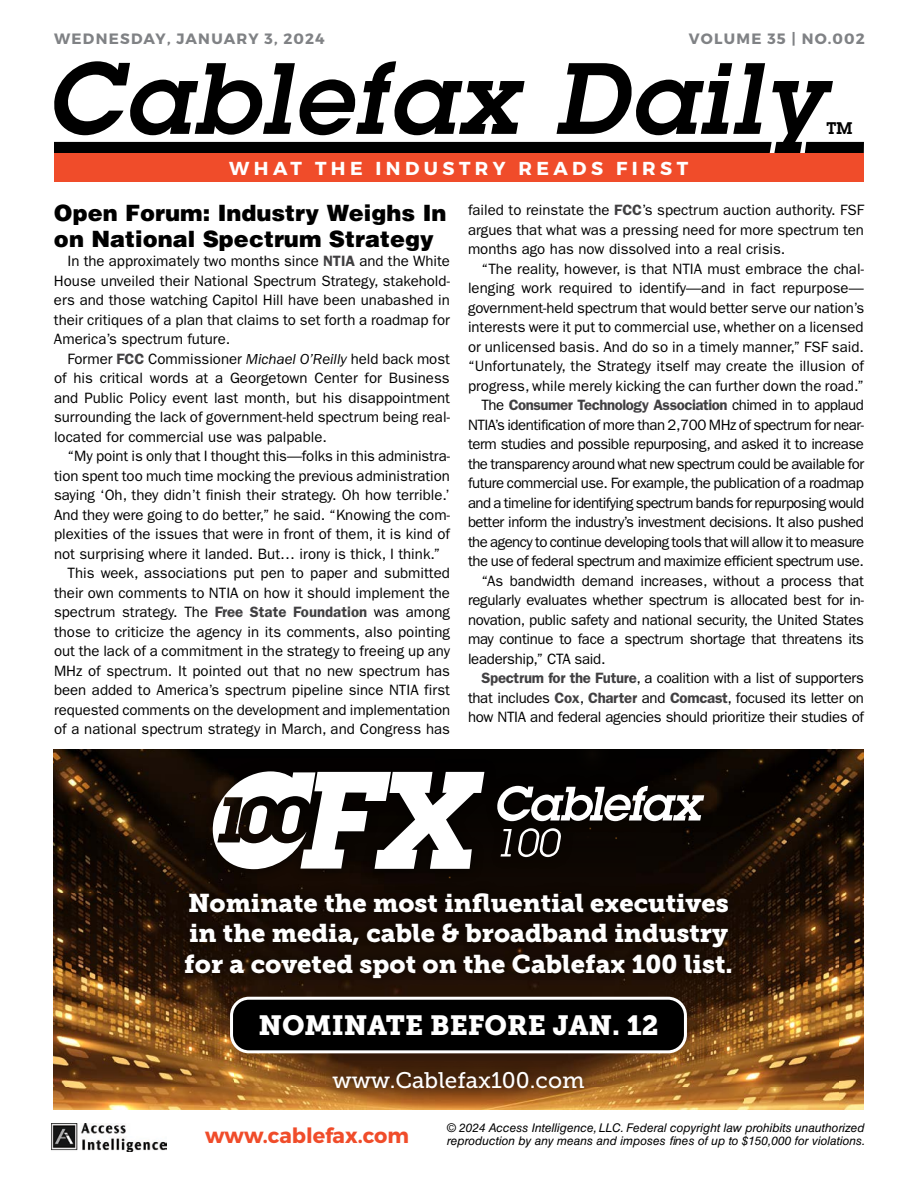
<style>
.page{position:relative;width:918px;height:1188px;background:#fff}
.page>*{position:absolute;margin:0;border:0;box-sizing:border-box;transform-origin:0 0}
.t1{font:italic 600 99px "Lubalin Graph Std";letter-spacing:.03em;color:#000}
.t2{font:27.6px "Museo Slab 900";color:#fff}
.t3{font:25.5px/30.6px "Museo Slab 900";color:#fff}
.t4{font:900 22.5px/25.5px "Helvetica LT Std";color:#000}
.t5{font:22.5px "Museo Slab 500";color:#fff}
.t6{font:700 21px "Montserrat";color:#f04c2a}
.t7{font:700 18.75px "Montserrat";letter-spacing:.235em;color:#fff}
.t8{font:600 16.5px "Lubalin Graph Std";color:#000}
.t9{font:15px/19.5px "ITC Franklin Gothic Std";letter-spacing:-.005em;color:#000;text-align:justify}
.t10{font:15px "ITC Franklin Gothic Std";letter-spacing:-.03em;color:#000}
.t11{font:15px "ITC Franklin Gothic Std";letter-spacing:-.035em;color:#000}
.t12{font:600 15px "ITC Franklin Gothic Std";letter-spacing:-.03em;color:#414042}
.t13{font:700 15px "Montserrat";letter-spacing:.085em;color:#808285}
.t14{font:italic 12px/13.5px "Helvetica LT Std";color:#000}
.s1{font-weight:600;color:#414042}
.s2{font-style:italic}
.s3{font-weight:400;color:#000}
</style>
<div class="page">
<div style="left:54px;top:142px;width:718px;height:11px;background:#000"></div>
<svg style="left:805px;top:142px;width:59px;height:11px"></svg>
<div style="left:54px;top:153px;width:809px;height:29px;background:#f04c2a"></div>
<img style="left:52px;top:1123px;width:115px;height:29px">
<img style="left:53px;top:749px;width:810px;height:360px">
<div style="left:200px;top:759px;width:517px;height:123px;background:#0b0501"></div>
<svg style="left:497px;top:786px;width:207px;height:35px"></svg>
<svg style="left:501px;top:829px;width:11px;height:28px"></svg>
<svg style="left:518px;top:828px;width:43px;height:29px"></svg>
<svg style="left:213px;top:771px;width:271px;height:98px"></svg>
<div style="left:173px;top:880px;width:571px;height:111px;background:#000;opacity:.75"></div>
<div style="left:232px;top:998px;width:453px;height:54px;background:#000;border-radius:17px"></div>
<div style="left:230px;top:997px;width:457px;height:56px;border:3px solid #fff;border-radius:17px"></div>
<div style="left:321px;top:1059px;width:275px;height:42px;background:#000;opacity:.75"></div>
<p class="t13" style="left:54px;top:29px;width:272px">WEDNESDAY, JANUARY 3, 2024</p>
<p class="t13" style="left:689px;top:29px;width:178px">VOLUME 35 | NO.002</p>
<h1 class="t1" style="left:46px;top:33px;width:779px">Cablefax Daily</h1>
<p class="t8" style="left:827px;top:117px;width:27px">TM</p>
<p class="t7" style="left:229px;top:157px;width:460px">WHAT THE INDUSTRY READS FIRST</p>
<h3 class="t4" style="left:54px;top:200px;width:394px">Open Forum: Industry Weighs In on National Spectrum Strategy</h3>
<p class="t9" style="left:54px;top:252px;width:397px;text-indent:14px">In the approximately two months since <span class="s1">NTIA</span> and the White House unveiled their National Spectrum Strategy, stakehold&shy;ers and those watching Capitol Hill have been unabashed in their critiques of a plan that claims to set forth a roadmap for America’s spectrum future.</p>
<p class="t9" style="left:54px;top:349px;width:398px;text-indent:13px">Former <span class="s1">FCC</span> Commissioner <span class="s2">Michael O’Reilly</span> held back most of his critical words at a Georgetown Center for Business and Public Policy event last month, but his disappointment surrounding the lack of government-held spectrum being real&shy;located for commercial use was palpable.</p>
<p class="t9" style="left:68px;top:447px;width:384px">“My point is only that I thought this—folks in this administra-</p>
<p class="t9" style="left:54px;top:466px;width:397px">tion spent too much time mocking the previous administration</p>
<p class="t9" style="left:54px;top:486px;width:398px">saying ‘Oh, they didn’t finish their strategy. Oh how terrible.’</p>
<p class="t9" style="left:54px;top:505px;width:397px">And they were going to do better,” he said. “Knowing the com-</p>
<p class="t9" style="left:54px;top:525px;width:397px">plexities of the issues that were in front of them, it is kind of</p>
<p class="t9" style="left:54px;top:544px;width:388px">not surprising where it landed. But… irony is thick, I think.”</p>
<p class="t9" style="left:68px;top:564px;width:384px">This week, associations put pen to paper and submitted</p>
<p class="t9" style="left:54px;top:583px;width:398px">their own comments to NTIA on how it should implement the</p>
<p class="t9" style="left:54px;top:603px;width:397px">spectrum strategy. The <span class="s1">Free State Foundation</span> was among</p>
<p class="t9" style="left:54px;top:622px;width:398px">those to criticize the agency in its comments, also pointing</p>
<p class="t9" style="left:54px;top:642px;width:397px">out the lack of a commitment in the strategy to freeing up any</p>
<p class="t9" style="left:54px;top:661px;width:398px">MHz of spectrum. It pointed out that no new spectrum has</p>
<p class="t9" style="left:54px;top:681px;width:397px">been added to America’s spectrum pipeline since NTIA first</p>
<p class="t9" style="left:54px;top:700px;width:398px">requested comments on the development and implementation</p>
<p class="t9" style="left:54px;top:720px;width:398px">of a national spectrum strategy in March, and Congress has</p>
<p class="t9" style="left:468px;top:201px;width:397px">failed to reinstate the <span class="s1">FCC</span>’s spectrum auction authority. FSF argues that what was a pressing need for more spectrum ten months ago has now dissolved into a real crisis.</p>
<p class="t9" style="left:482px;top:259px;width:384px">“The reality, however, is that NTIA must embrace the chal-</p>
<p class="t9" style="left:468px;top:279px;width:397px">lenging work required to identify—and in fact repurpose—</p>
<p class="t9" style="left:468px;top:298px;width:398px">government-held spectrum that would better serve our nation’s</p>
<p class="t9" style="left:468px;top:318px;width:397px">interests were it put to commercial use, whether on a licensed</p>
<p class="t9" style="left:468px;top:337px;width:398px">or unlicensed basis. And do so in a timely manner,” FSF said.</p>
<p class="t9" style="left:468px;top:357px;width:397px">“Unfortunately, the Strategy itself may create the illusion of</p>
<p class="t9" style="left:468px;top:376px;width:397px">progress, while merely kicking the can further down the road.”</p>
<p class="t12" style="left:482px;top:396px;width:384px"><span class="s3">The</span> Consumer Technology Association <span class="s3">chimed in to applaud</span></p>
<p class="t10" style="left:468px;top:416px;width:397px">NTIA’s identification of more than 2,700 MHz of spectrum for near-</p>
<p class="t10" style="left:468px;top:436px;width:398px">term studies and possible repurposing, and asked it to increase</p>
<p class="t10" style="left:468px;top:455px;width:398px">the transparency around what new spectrum could be available for</p>
<p class="t10" style="left:468px;top:475px;width:398px">future commercial use. For example, the publication of a roadmap</p>
<p class="t11" style="left:468px;top:494px;width:398px">and a timeline for identifying spectrum bands for repurposing would</p>
<p class="t10" style="left:468px;top:514px;width:397px">better inform the industry’s investment decisions. It also pushed</p>
<p class="t11" style="left:468px;top:533px;width:398px">the agency to continue developing tools that will allow it to measure</p>
<p class="t10" style="left:468px;top:553px;width:398px">the use of federal spectrum and maximize efficient spectrum use.</p>
<p class="t9" style="left:482px;top:571px;width:384px">“As bandwidth demand increases, without a process that</p>
<p class="t9" style="left:468px;top:591px;width:398px">regularly evaluates whether spectrum is allocated best for in-</p>
<p class="t9" style="left:468px;top:610px;width:397px">novation, public safety and national security, the United States</p>
<p class="t9" style="left:468px;top:630px;width:397px">may continue to face a spectrum shortage that threatens its</p>
<p class="t9" style="left:468px;top:649px;width:139px">leadership,” CTA said.</p>
<p class="t9" style="left:482px;top:669px;width:384px"><span class="s1">Spectrum for the Future</span>, a coalition with a list of supporters</p>
<p class="t9" style="left:468px;top:688px;width:398px">that includes <span class="s1">Cox</span>, <span class="s1">Charter</span> and <span class="s1">Comcast</span>, focused its letter on</p>
<p class="t9" style="left:468px;top:708px;width:398px">how NTIA and federal agencies should prioritize their studies of</p>
<h3 class="t3" style="left:184px;top:888px;width:550px">Nominate the most influential executives in the media, cable &amp; broadband industry for a coveted spot on the Cablefax 100 list.</h3>
<h2 class="t2" style="left:258px;top:1010px;width:402px">NOMINATE BEFORE JAN. 12</h2>
<h3 class="t5" style="left:332px;top:1068px;width:254px">www.Cablefax100.com</h3>
<h3 class="t6" style="left:205px;top:1123px;width:205px">www.cablefax.com</h3>
<p class="t14" style="left:447px;top:1121px;width:420px">© 2024 Access Intelligence, LLC. Federal copyright law prohibits unauthorized reproduction by any means and imposes fines of up to $150,000 for violations.</p>
</div>
